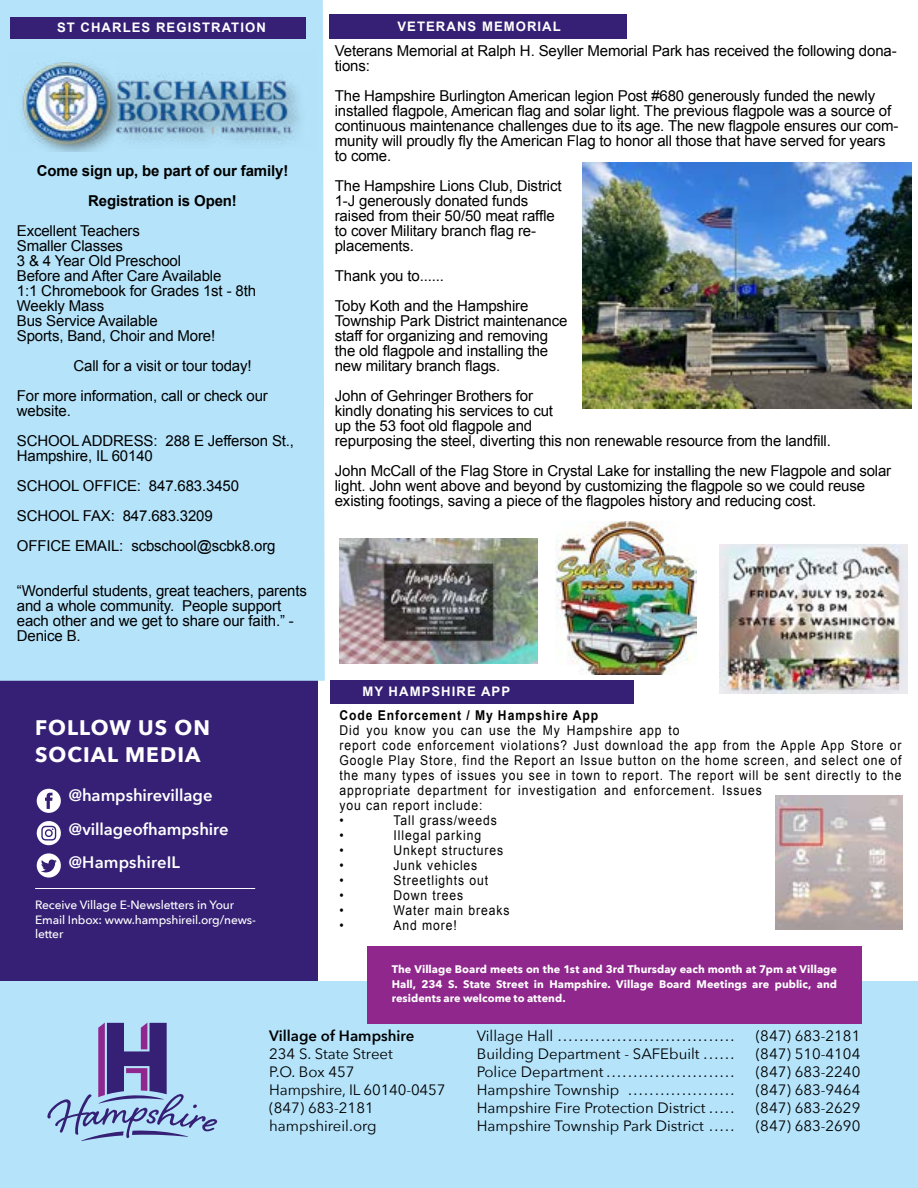
<style>
.page{position:relative;width:918px;height:1188px;background:#fff}
.page>*{position:absolute;margin:0;border:0;box-sizing:border-box;transform-origin:0 0}
.t1{font:700 21px/26.2px "Avenir Next";letter-spacing:.05em;color:#fff}
.t2{font:600 16.5px/33.2px "Avenir Next";letter-spacing:-.005em;color:#fff}
.t3{font:15px/15px "Arial";letter-spacing:-.01em;color:#000}
.t4{font:15px/18px "Avenir Next";color:#000}
.t5{font:700 15px/30px "Arial";letter-spacing:-.01em;color:#000;text-align:center}
.t6{font:600 15px "Avenir Next";color:#000}
.t7{font:13.5px/15px "Arial";letter-spacing:.075em;color:#000;scale:.9 1}
.t8{font:700 13.5px "Arial";letter-spacing:.075em;color:#000;scale:.9 1}
.t9{font:700 13.2px "Arial";letter-spacing:.08em;color:#fff}
.t10{font:500 12px/14.4px "Avenir Next";letter-spacing:-.01em;color:#fff}
.t11{font:700 10.95px/14.2px "Avenir Next";letter-spacing:.005em;color:#fff;text-align:justify}
</style>
<div class="page">
<div style="left:0;top:681px;width:317px;height:321px;background:#352076"></div>
<hr style="left:35px;top:888px;width:220px;height:1px;background:#fff">
<div style="left:0;top:0;width:325px;height:681px;background:#b4e3fa"></div>
<div style="left:0;top:982px;width:918px;height:206px;background:#b4e3fa"></div>
<svg style="left:47px;top:1023px;width:170px;height:118px"></svg>
<svg style="left:37px;top:789px;width:24px;height:24px"></svg>
<svg style="left:37px;top:821px;width:24px;height:24px"></svg>
<svg style="left:37px;top:853px;width:24px;height:25px"></svg>
<div style="left:329px;top:14px;width:298px;height:24px;background:#352076"></div>
<div style="left:367px;top:946px;width:495px;height:77px;background:#8f278c"></div>
<div style="left:330px;top:680px;width:303px;height:24px;background:#352076"></div>
<img style="left:775px;top:795px;width:128px;height:135px">
<div style="left:10px;top:17px;width:295px;height:22px;background:#352076"></div>
<img style="left:582px;top:162px;width:329px;height:247px">
<img style="left:719px;top:544px;width:189px;height:150px">
<img style="left:340px;top:539px;width:198px;height:124px">
<img style="left:9px;top:51px;width:309px;height:100px">
<img style="left:556px;top:521px;width:140px;height:153px">
<p class="t9" style="left:57px;top:19px;width:210px">ST CHARLES REGISTRATION</p>
<p class="t5" style="left:37px;top:156px;width:253px">Come sign up, be part of our family!<br>Registration is Open!</p>
<p class="t3" style="left:17px;top:223px;width:241px">Excellent Teachers<br>Smaller Classes<br>3 &amp; 4 Year Old Preschool<br>Before and After Care Available<br>1:1 Chromebook for Grades 1st - 8th<br>Weekly Mass<br>Bus Service Available<br>Sports, Band, Choir and More!</p>
<p class="t3" style="left:17px;top:351px;width:253px;line-height:30px;text-indent:57px">Call for a visit or tour today!<br>For more information, call or check our</p>
<p class="t3" style="left:17px;top:396px;width:279px;line-height:30px">website.<br>SCHOOL ADDRESS: 288 E Jefferson St.,</p>
<p class="t3" style="left:17px;top:441px;width:260px;line-height:30px">Hampshire, IL 60140<br>SCHOOL OFFICE: 847.683.3450<br>SCHOOL FAX: 847.683.3209<br>OFFICE EMAIL: scbschool@scbk8.org</p>
<p class="t3" style="left:17px;top:583px;width:292px">“Wonderful students, great teachers, parents and a whole community. People support each other and we get to share our faith.” - Denice B.</p>
<h1 class="t1" style="left:35px;top:715px;width:176px">FOLLOW US ON<br>SOCIAL MEDIA</h1>
<p class="t2" style="left:69px;top:779px;width:161px">@hampshirevillage @villageofhampshire @HampshireIL</p>
<p class="t10" style="left:35px;top:897px;width:222px">Receive Village E-Newsletters in Your<br>Email Inbox: www.hampshireil.org/news&shy;letter</p>
<p class="t9" style="left:397px;top:17px;width:165px">VETERANS MEMORIAL</p>
<p class="t3" style="left:335px;top:44px;width:563px">Veterans Memorial at Ralph H. Seyller Memorial Park has received the following dona&shy;tions:</p>
<p class="t3" style="left:335px;top:89px;width:565px">The Hampshire Burlington American legion Post #680 generously funded the newly installed flagpole, American flag and solar light. The previous flagpole was a source of continuous maintenance challenges due to its age. The new flagpole ensures our com&shy;munity will proudly fly the American Flag to honor all those that have served for years to come.</p>
<p class="t3" style="left:335px;top:179px;width:228px">The Hampshire Lions Club, District<br>1-J generously donated funds raised from their 50/50 meat raffle to cover Military branch flag re&shy;placements.</p>
<p class="t3" style="left:335px;top:261px;width:195px;line-height:30px">Thank you to......<br>Toby Koth and the Hampshire</p>
<p class="t3" style="left:335px;top:314px;width:234px">Township Park District maintenance staff for organizing and removing the old flagpole and installing the new military branch flags.</p>
<p class="t3" style="left:335px;top:389px;width:498px">John of Gehringer Brothers for<br>kindly donating his services to cut<br>up the 53 foot old flagpole and<br>repurposing the steel, diverting this non renewable resource from the landfill.</p>
<p class="t3" style="left:335px;top:464px;width:558px">John McCall of the Flag Store in Crystal Lake for installing the new Flagpole and solar light. John went above and beyond by customizing the flagpole so we could reuse existing footings, saving a piece of the flagpoles history and reducing cost.</p>
<p class="t9" style="left:362px;top:683px;width:149px">MY HAMPSHIRE APP</p>
<p class="t8" style="left:340px;top:707px;width:289px">Code Enforcement / My Hampshire App</p>
<p class="t7" style="left:340px;top:723px;width:626px">Did you know you can use the My Hampshire app to<br>report code enforcement violations? Just download the app from the Apple App Store or Google Play Store, find the Report an Issue button on the home screen, and select one of the many types of issues you see in town to report. The report will be sent directly to the appropriate department for investigation and enforcement. Issues<br>you can report include:<br>•</p>
<p class="t7" style="left:394px;top:813px;width:116px">Tall grass/weeds</p>
<p class="t7" style="left:340px;top:828px;width:6px">•</p>
<p class="t7" style="left:394px;top:828px;width:99px">Illegal parking</p>
<p class="t7" style="left:340px;top:843px;width:6px">•</p>
<p class="t7" style="left:394px;top:843px;width:123px">Unkept structures</p>
<p class="t7" style="left:340px;top:858px;width:6px">•</p>
<p class="t7" style="left:394px;top:858px;width:95px">Junk vehicles</p>
<p class="t7" style="left:340px;top:873px;width:6px">•</p>
<p class="t7" style="left:394px;top:873px;width:107px">Streetlights out</p>
<p class="t7" style="left:340px;top:888px;width:6px">•</p>
<p class="t7" style="left:394px;top:888px;width:79px">Down trees</p>
<p class="t7" style="left:340px;top:903px;width:6px">•</p>
<p class="t7" style="left:394px;top:903px;width:130px">Water main breaks</p>
<p class="t7" style="left:340px;top:918px;width:6px">•</p>
<p class="t7" style="left:394px;top:918px;width:72px">And more!</p>
<p class="t11" style="left:392px;top:962px;width:447px">The Village Board meets on the 1st and 3rd Thursday each month at 7pm at Village Hall, 234 S. State Street in Hampshire. Village Board Meetings are public, and residents are welcome to attend.</p>
<p class="t6" style="left:269px;top:1023px;width:147px">Village of Hampshire</p>
<p class="t4" style="left:269px;top:1044px;width:178px">234 S. State Street<br>P.O. Box 457<br>Hampshire, IL 60140-0457 (847) 683-2181 hampshireil.org</p>
<p class="t4" style="left:477px;top:1026px;width:259px">Village Hall .................................</p>
<p class="t4" style="left:756px;top:1026px;width:106px">(847) 683-2181</p>
<p class="t4" style="left:477px;top:1044px;width:259px">Building Department - SAFEbuilt ......</p>
<p class="t4" style="left:756px;top:1044px;width:106px">(847) 510-4104</p>
<p class="t4" style="left:477px;top:1062px;width:259px">Police Department........................</p>
<p class="t4" style="left:756px;top:1062px;width:106px">(847) 683-2240</p>
<p class="t4" style="left:477px;top:1080px;width:259px">Hampshire Township ....................</p>
<p class="t4" style="left:756px;top:1080px;width:106px">(847) 683-9464</p>
<p class="t4" style="left:477px;top:1098px;width:259px">Hampshire Fire Protection District .....</p>
<p class="t4" style="left:756px;top:1098px;width:106px">(847) 683-2629</p>
<p class="t4" style="left:477px;top:1116px;width:259px">Hampshire Township Park District .....</p>
<p class="t4" style="left:756px;top:1116px;width:106px">(847) 683-2690</p>
</div>
